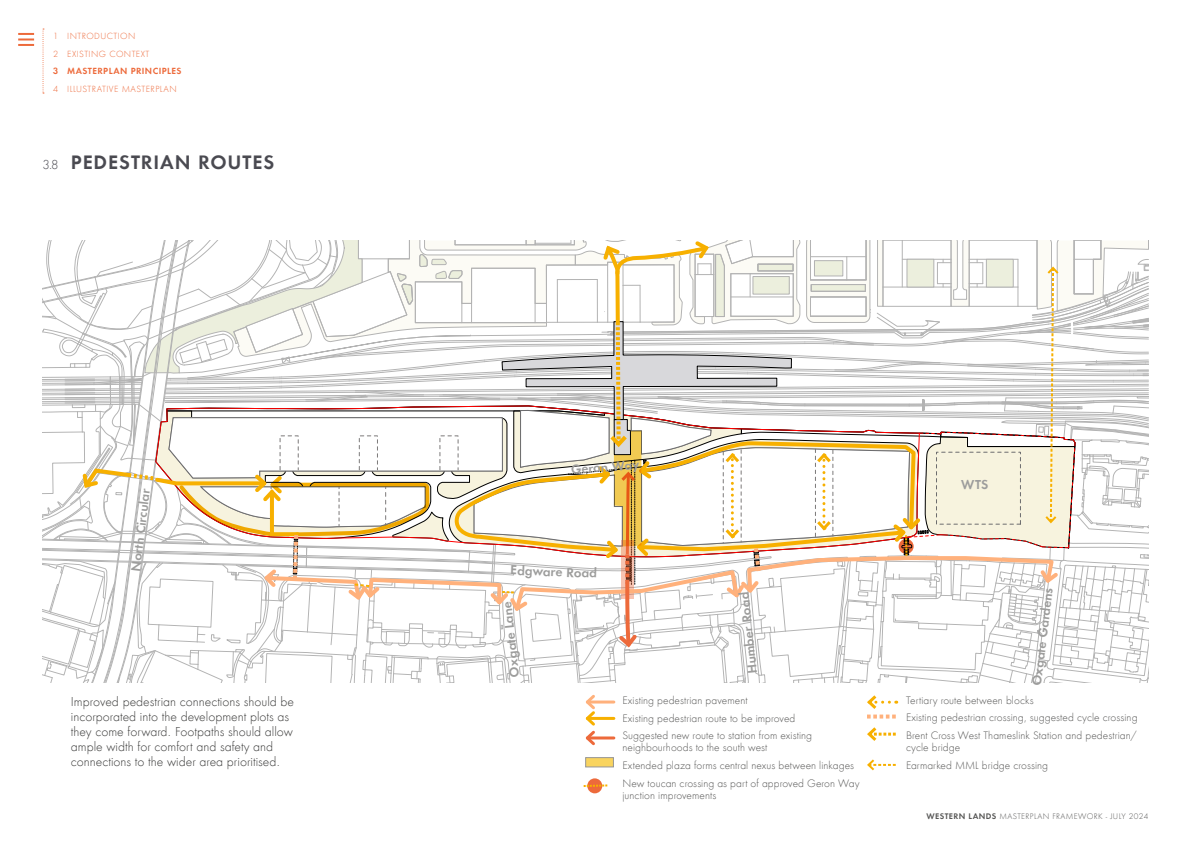
<style>
.page{position:relative;width:1191px;height:842px;background:#fff}
.page>*{position:absolute;margin:0;border:0;box-sizing:border-box;transform-origin:0 0}
.t1{font:700 18px "Allies Morrison Futura ND";letter-spacing:.05em;color:#4a4a51}
.t2{font:12px/15px "Allies Morrison Futura ND";color:#3c3c3b}
.t3{font:700 12px "Allies Morrison Futura ND";color:#9d9d9c}
.t4{font:10px/17.7px "Allies Morrison Futura ND";letter-spacing:.005em;color:#575756}
.t5{font:8.2px/17.7px "Allies Morrison Futura ND";letter-spacing:.05em;color:#ed6a3b}
.t6{font:700 8.2px "Allies Morrison Futura ND";letter-spacing:.05em;color:#ed6a3b}
.t7{font:7.5px "Allies Morrison Futura ND";letter-spacing:.05em;color:#575756}
.s1{font-weight:400;font-size:12px}
.s2{font-weight:700}
</style>
<div class="page">
<div style="left:587px;top:778px;width:15px;height:15px;background:#ed6a3b;border-radius:50%"></div>
<svg style="left:583px;top:783px;width:25px;height:5px"></svg>
<svg style="left:43px;top:240px;width:1106px;height:443px"></svg>
<div style="left:585px;top:757px;width:29px;height:10px;background:#f9d45f"></div>
<svg style="left:867px;top:695px;width:29px;height:23px"></svg>
<svg style="left:867px;top:727px;width:28px;height:14px"></svg>
<svg style="left:867px;top:759px;width:28px;height:12px"></svg>
<hr style="left:587px;top:700px;width:27px;height:3px;background:#ffb17c">
<hr style="left:587px;top:717px;width:27px;height:3px;background:#f7b000">
<hr style="left:587px;top:736px;width:27px;height:3px;background:#ed6a3b">
<svg style="left:585px;top:694px;width:13px;height:52px"></svg>
<svg style="left:18px;top:33px;width:16px;height:13px"></svg>
<svg style="left:43px;top:29px;width:1px;height:65px"></svg>
<p class="t5" style="left:53px;top:27px;width:98px">1 INTRODUCTION<br>2 EXISTING CONTEXT</p>
<p class="t6" style="left:53px;top:66px;width:130px">3 MASTERPLAN PRINCIPLES</p>
<p class="t5" style="left:53px;top:80px;width:125px">4 ILLUSTRATIVE MASTERPLAN</p>
<h1 class="t1" style="left:43px;top:150px;width:233px"><span class="s1">3.8</span> PEDESTRIAN ROUTES</h1>
<p class="t3" style="left:127px;top:570px;width:85px;rotate:-83deg">North Circular</p>
<p class="t2" style="left:71px;top:694px;width:225px">Improved pedestrian connections should be incorporated into the development plots as they come forward. Footpaths should allow ample width for comfort and safety and connections to the wider area prioritised.</p>
<p class="t3" style="left:570px;top:462px;width:70px;rotate:-5deg">Geron Way</p>
<p class="t3" style="left:511px;top:562px;width:88px;rotate:2deg">Edgware Road</p>
<p class="t3" style="left:506px;top:678px;width:78px;rotate:-96deg">Oxgate Lane</p>
<p class="t3" style="left:961px;top:476px;width:29px">WTS</p>
<p class="t3" style="left:744px;top:674px;width:83px;rotate:-96deg">Humber Road</p>
<p class="t3" style="left:1028px;top:685px;width:100px;rotate:-83deg">Oxgate Gardens</p>
<p class="t4" style="left:622px;top:692px;width:191px">Existing pedestrian pavement<br>Existing pedestrian route to be improved<br>Suggested new route to station from existing</p>
<p class="t4" style="left:622px;top:739px;width:239px">neighbourhoods to the south west<br>Extended plaza forms central nexus between linkages<br>New toucan crossing as part of approved Geron Way</p>
<p class="t4" style="left:622px;top:786px;width:95px">junction improvements</p>
<p class="t4" style="left:906px;top:691px;width:233px">Tertiary route between blocks<br>Existing pedestrian crossing, suggested cycle crossing<br>Brent Cross West Thameslink Station and pedestrian/</p>
<p class="t4" style="left:906px;top:739px;width:144px">cycle bridge<br>Earmarked MML bridge crossing</p>
<p class="t7" style="left:926px;top:812px;width:223px"><span class="s2">WESTERN LANDS</span> MASTERPLAN FRAMEWORK - JULY 2024</p>
</div>
